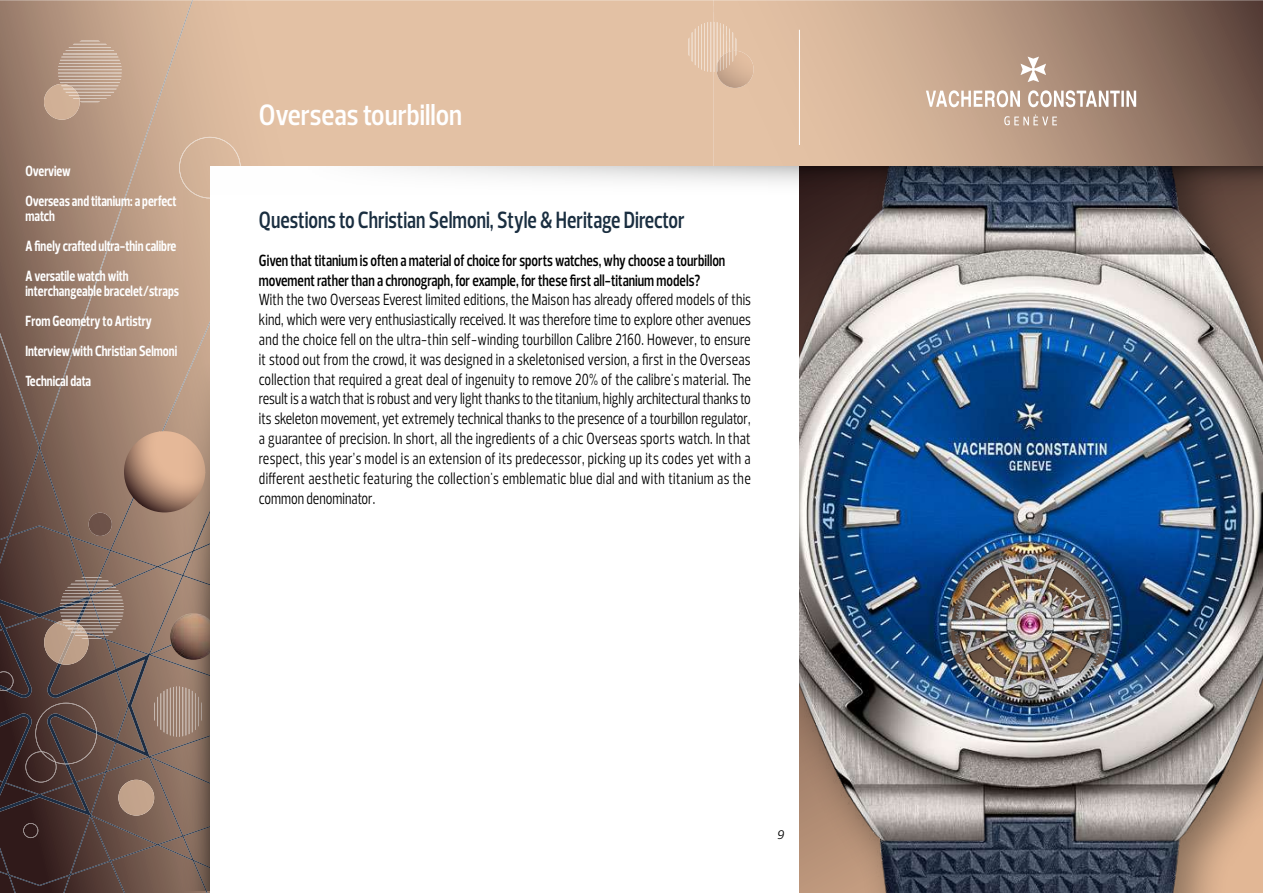
<style>
.page{position:relative;width:1263px;height:893px;background:#fff}
.page>*{position:absolute;margin:0;border:0;box-sizing:border-box;transform-origin:0 0}
.t1{font:600 30px "Prelo Condensed";color:#fff}
.t2{font:600 24px "Prelo Condensed";color:#1a2e40;scale:.9 1}
.t3{font:16.5px/19.8px "Prelo Condensed";letter-spacing:.025em;color:#000;text-align:justify;scale:.9 1}
.t4{font:600 16.5px/19.8px "Prelo Condensed";color:#000;scale:.9 1}
.t5{font:700 15px/30px "Prelo Condensed";color:#fff;scale:.9 1}
.t6{font:italic 12.75px "Prelo";color:#000}
</style>
<div class="page">
<div style="left:235px;top:0;width:479px;height:166px;background:#e3c1a4"></div>
<svg style="left:714px;top:0;width:549px;height:166px;background:#b59680"></svg>
<svg style="left:0;top:0;width:235px;height:893px;background:#8b7162"></svg>
<svg style="left:23px;top:823px;width:15px;height:15px"></svg>
<svg style="left:25px;top:703px;width:72px;height:79px;background:#533f3c"></svg>
<svg style="left:179px;top:137px;width:62px;height:53px;background:#d6b69b"></svg>
<div style="left:118px;top:780px;width:36px;height:36px;background:#c3a38c;border-radius:18px"></div>
<div style="left:89px;top:513px;width:23px;height:23px;background:#6d5249;border-radius:12px"></div>
<svg style="left:154px;top:686px;width:9px;height:51px"></svg>
<svg style="left:0;top:671px;width:13px;height:20px"></svg>
<svg style="left:44px;top:577px;width:80px;height:88px;background:#8c766b"></svg>
<svg style="left:65px;top:41px;width:49px;height:10px"></svg>
<hr style="left:64px;top:53px;width:52px;height:1px;background:#d5c2b5">
<svg style="left:44px;top:57px;width:78px;height:63px;background:#c1a590"></svg>
<img style="left:716px;top:51px;width:38px;height:37px">
<svg style="left:688px;top:22px;width:49px;height:50px;background:#e4c7af"></svg>
<svg style="left:124px;top:431px;width:81px;height:81px;background:#a6816c"></svg>
<svg style="left:926px;top:57px;width:210px;height:68px;background:#bea491"></svg>
<svg style="left:163px;top:190px;width:47px;height:701px;background:#a88a77"></svg>
<div style="left:210px;top:166px;width:1052px;height:727px;background:#fff"></div>
<svg style="left:385px;top:166px;width:414px;height:17px"></svg>
<hr style="left:799px;top:30px;width:1px;height:115px;background:#fff">
<img style="left:799px;top:214px;width:464px;height:679px">
<svg style="left:799px;top:166px;width:464px;height:48px;background:#3b3942"></svg>
<p class="t5" style="left:26px;top:156px;width:169px">Overview<br>Overseas and titanium: a perfect</p>
<p class="t5" style="left:26px;top:201px;width:169px">match<br>A finely crafted ultra-thin calibre<br>A versatile watch with</p>
<p class="t5" style="left:26px;top:276px;width:172px">interchangeable bracelet/straps<br>From Geometry to Artistry<br>Interview with Christian Selmoni<br>Technical data</p>
<h1 class="t1" style="left:259px;top:97px;width:205px">Overseas tourbillon</h1>
<h2 class="t2" style="left:259px;top:205px;width:475px">Questions to Christian Selmoni, Style &amp; Heritage Director</h2>
<p class="t4" style="left:259px;top:251px;width:520px">Given that titanium is often a material of choice for sports watches, why choose a tourbillon movement rather than a chronograph, for example, for these first all-titanium models?</p>
<p class="t3" style="left:259px;top:290px;width:548px">With the two Overseas Everest limited editions, the Maison has already offered models of this kind, which were very enthusiastically received. It was therefore time to explore other avenues and the choice fell on the ultra-thin self-winding tourbillon Calibre 2160. However, to ensure it stood out from the crowd, it was designed in a skeletonised version, a first in the Overseas collection that required a great deal of ingenuity to remove 20% of the calibre's material. The result is a watch that is robust and very light thanks to the titanium, highly architectural thanks to its skeleton movement, yet extremely technical thanks to the presence of a tourbillon regulator, a guarantee of precision. In short, all the ingredients of a chic Overseas sports watch. In that respect, this year’s model is an extension of its predecessor, picking up its codes yet with a different aesthetic featuring the collection's emblematic blue dial and with titanium as the common denominator.</p>
<p class="t6" style="left:777px;top:826px;width:9px">9</p>
</div>
